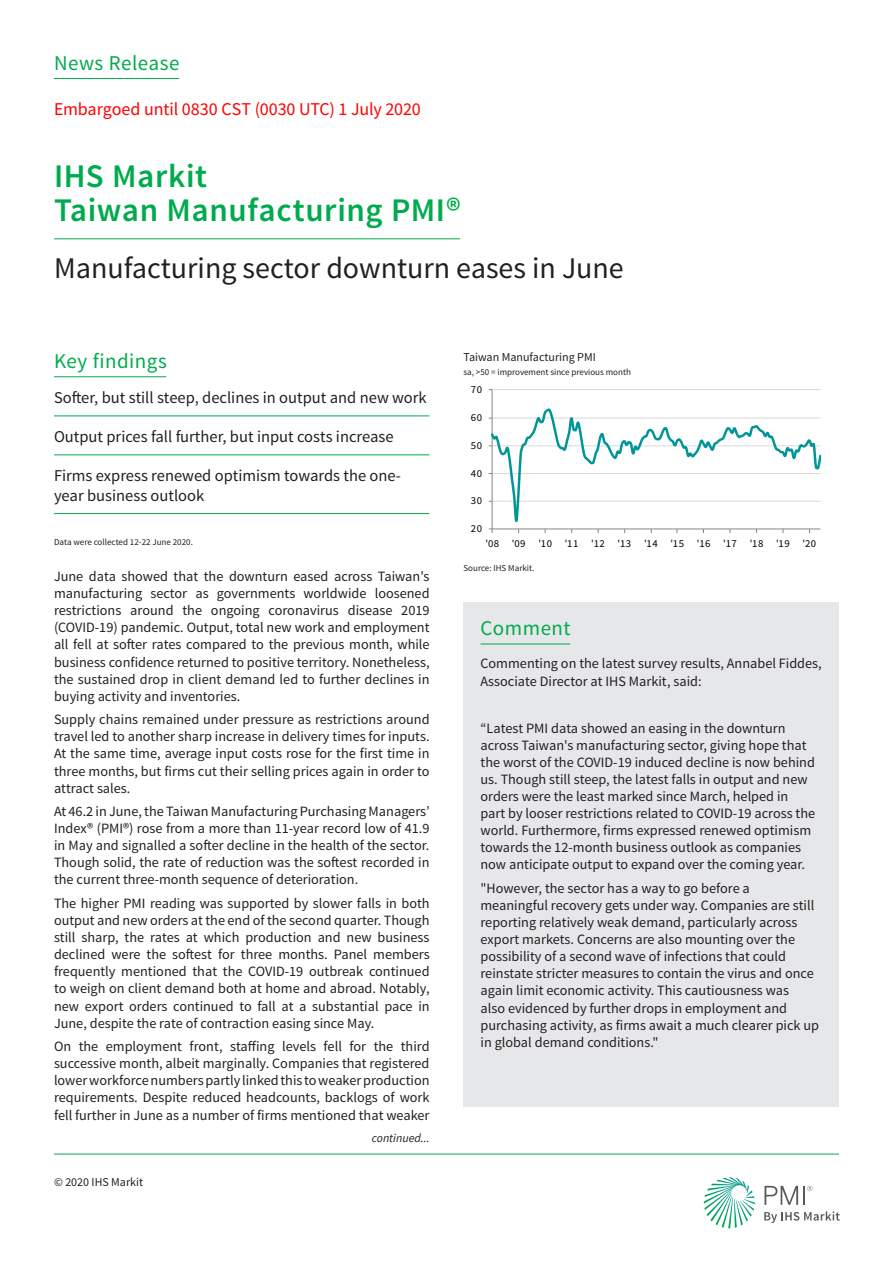
<style>
.page{position:relative;width:893px;height:1263px;background:#fff}
.page>*{position:absolute;margin:0;border:0;box-sizing:border-box;transform-origin:0 0}
.t1{font:600 33px/34.5px "Source Sans Pro";letter-spacing:.015em;color:#00ab4d}
.t2{font:30px "Source Sans Pro";color:#231f20}
.Section_header{font:21px "Source Sans Pro";letter-spacing:.025em;color:#00ab4d}
.t3{font:18px "Source Sans Pro";letter-spacing:-.01em;color:#f00}
.Key_findings{font:16.5px/19.8px "Source Sans Pro";color:#231f20}
.Body_copy_2{font:14.25px/17.1px "Source Sans Pro";color:#231f20;text-align:justify}
.Comment{font:14.25px/17.1px "Source Sans Pro";color:#231f20}
.Chart_title{font:12px "Source Sans Pro";color:#231f20}
.Chart_title-2{font:italic 12px "Source Sans Pro";color:#231f20}
.t4{font:10.65px "Source Sans Pro";letter-spacing:.04em;color:#000}
.Axis_title{font:9px "Source Sans Pro";color:#231f20}
.Boiler{font:9px "Source Sans Pro";color:#231f20}
</style>
<div class="page">
<svg style="left:704px;top:1177px;width:51px;height:51px"></svg>
<svg style="left:764px;top:1211px;width:76px;height:12px"></svg>
<svg style="left:764px;top:1186px;width:48px;height:19px"></svg>
<hr style="left:54px;top:1154px;width:785px;height:1px;background:#00ab4d">
<hr style="left:492px;top:389px;width:328px;height:1px;background:#d9d9d9">
<hr style="left:492px;top:390px;width:1px;height:139px;background:#868686">
<hr style="left:492px;top:528px;width:328px;height:1px;background:#868686">
<svg style="left:489px;top:528px;width:4px;height:5px"></svg>
<svg style="left:489px;top:407px;width:332px;height:115px"></svg>
<hr style="left:54px;top:376px;width:112px;height:1px;background:#00ab4d">
<hr style="left:54px;top:78px;width:125px;height:1px;background:#00ab4d">
<hr style="left:54px;top:238px;width:406px;height:1px;background:#00ab4d">
<hr style="left:54px;top:416px;width:375px;height:1px;background:#00ab4d">
<hr style="left:54px;top:455px;width:375px;height:1px;background:#00ab4d">
<hr style="left:54px;top:513px;width:375px;height:1px;background:#00ab4d">
<div style="left:463px;top:602px;width:376px;height:56px;background:#e6e7e9"></div>
<hr style="left:480px;top:644px;width:90px;height:1px;background:#00ab4d">
<div style="left:463px;top:658px;width:376px;height:448px;background:#e6e7e9"></div>
<p class="Section_header" style="left:54px;top:50px;width:127px">News Release</p>
<p class="t3" style="left:54px;top:98px;width:368px">Embargoed until 0830 CST (0030 UTC) 1 July 2020</p>
<p class="t1" style="left:54px;top:160px;width:408px">IHS Markit<br>Taiwan Manufacturing PMI®</p>
<p class="t2" style="left:54px;top:249px;width:571px">Manufacturing sector downturn eases in June</p>
<p class="Section_header" style="left:54px;top:348px;width:114px">Key findings</p>
<p class="Key_findings" style="left:54px;top:388px;width:374px">Softer, but still steep, declines in output and new work</p>
<p class="Key_findings" style="left:54px;top:427px;width:341px">Output prices fall further, but input costs increase</p>
<p class="Key_findings" style="left:54px;top:466px;width:348px">Firms express renewed optimism towards the one&shy;year business outlook</p>
<p class="Boiler" style="left:54px;top:536px;width:140px">Data were collected 12-22 June 2020.</p>
<p class="Body_copy_2" style="left:54px;top:568px;width:377px">June data showed that the downturn eased across Taiwan's manufacturing sector as governments worldwide loosened restrictions around the ongoing coronavirus disease 2019 (COVID-19) pandemic. Output, total new work and employment all fell at softer rates compared to the previous month, while business confidence returned to positive territory. Nonetheless, the sustained drop in client demand led to further declines in buying activity and inventories.</p>
<p class="Body_copy_2" style="left:54px;top:711px;width:377px">Supply chains remained under pressure as restrictions around travel led to another sharp increase in delivery times for inputs.<br>At the same time, average input costs rose for the first time in three months, but firms cut their selling prices again in order to attract sales.</p>
<p class="Body_copy_2" style="left:54px;top:803px;width:377px">At 46.2 in June, the Taiwan Manufacturing Purchasing Managers’ Index® (PMI®) rose from a more than 11-year record low of 41.9 in May and signalled a softer decline in the health of the sector.<br>Though solid, the rate of reduction was the softest recorded in the current three-month sequence of deterioration.</p>
<p class="Body_copy_2" style="left:54px;top:895px;width:377px">The higher PMI reading was supported by slower falls in both output and new orders at the end of the second quarter. Though still sharp, the rates at which production and new business declined were the softest for three months. Panel members frequently mentioned that the COVID-19 outbreak continued to weigh on client demand both at home and abroad. Notably, new export orders continued to fall at a substantial pace in June, despite the rate of contraction easing since May.</p>
<p class="Body_copy_2" style="left:54px;top:1038px;width:377px">On the employment front, staffing levels fell for the third successive month, albeit marginally. Companies that registered lower workforce numbers partly linked this to weaker production requirements. Despite reduced headcounts, backlogs of work fell further in June as a number of firms mentioned that weaker</p>
<p class="Chart_title" style="left:54px;top:1175px;width:91px">© 2020 IHS Markit</p>
<p class="Chart_title-2" style="left:372px;top:1130px;width:59px">continued...</p>
<p class="Chart_title" style="left:463px;top:350px;width:134px">Taiwan Manufacturing PMI</p>
<p class="Axis_title" style="left:463px;top:366px;width:169px">sa, &gt;50 = improvement since previous month</p>
<p class="t4" style="left:471px;top:383px;width:13px">70</p>
<p class="t4" style="left:471px;top:411px;width:13px">60</p>
<p class="t4" style="left:471px;top:439px;width:13px">50</p>
<p class="t4" style="left:471px;top:466px;width:13px">40</p>
<p class="t4" style="left:471px;top:494px;width:13px">30</p>
<p class="t4" style="left:471px;top:522px;width:13px">20</p>
<p class="t4" style="left:486px;top:537px;width:332px">'08 '09 '10 '11 '12 '13 '14 '15 '16 '17 '18 '19 '20</p>
<p class="Axis_title" style="left:463px;top:562px;width:73px">Source: IHS Markit.</p>
<p class="Section_header" style="left:480px;top:615px;width:92px">Comment</p>
<p class="Comment" style="left:480px;top:655px;width:343px">Commenting on the latest survey results, Annabel Fiddes,<br>Associate Director at IHS Markit, said:</p>
<p class="Comment" style="left:480px;top:719px;width:336px">“Latest PMI data showed an easing in the downturn across Taiwan's manufacturing sector, giving hope that the worst of the COVID-19 induced decline is now behind us. Though still steep, the latest falls in output and new orders were the least marked since March, helped in part by looser restrictions related to COVID-19 across the world. Furthermore, firms expressed renewed optimism towards the 12-month business outlook as companies now anticipate output to expand over the coming year.</p>
<p class="Comment" style="left:480px;top:880px;width:340px">"However, the sector has a way to go before a meaningful recovery gets under way. Companies are still reporting relatively weak demand, particularly across export markets. Concerns are also mounting over the possibility of a second wave of infections that could reinstate stricter measures to contain the virus and once again limit economic activity. This cautiousness was<br>also evidenced by further drops in employment and purchasing activity, as firms await a much clearer pick up in global demand conditions."</p>
</div>
